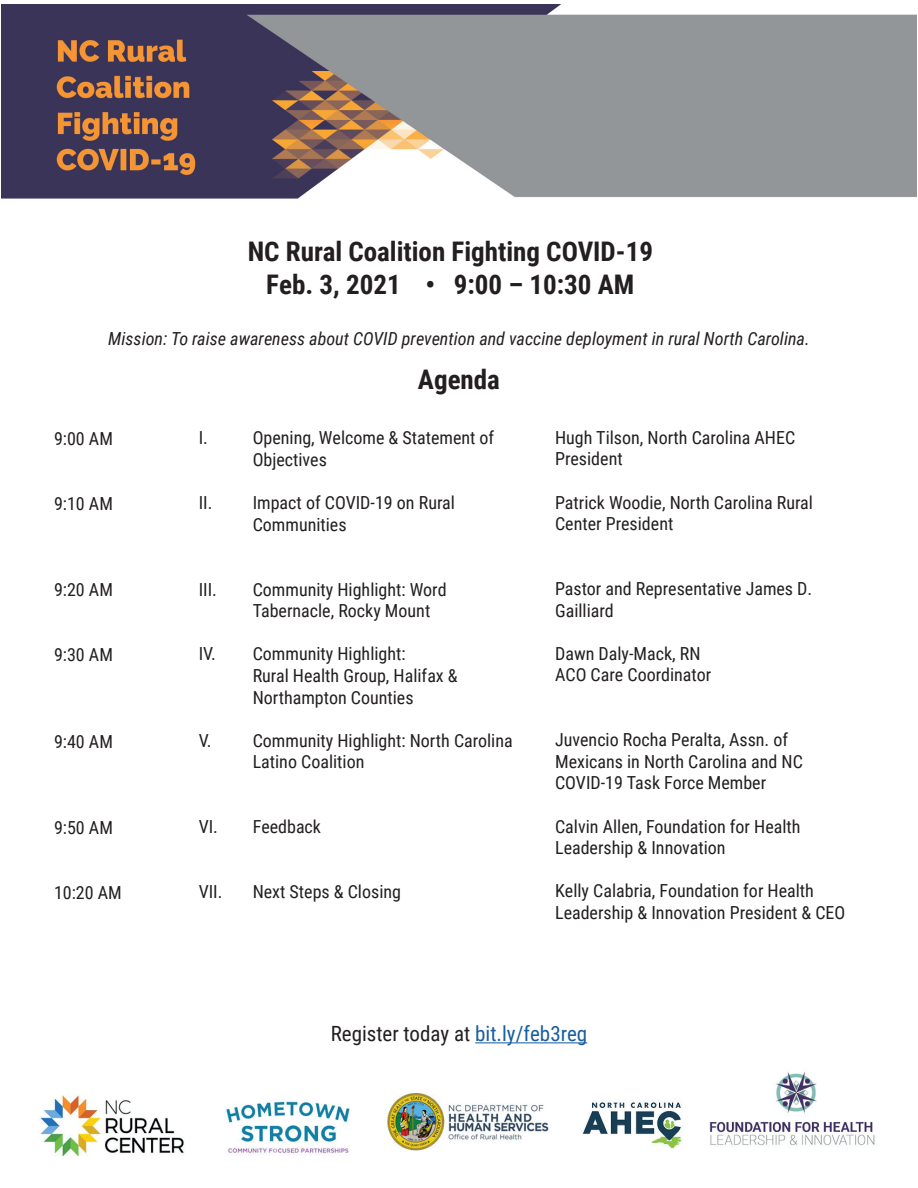
<style>
.page{position:relative;width:918px;height:1188px;background:#fff}
.page>*{position:absolute;margin:0;border:0;box-sizing:border-box;transform-origin:0 0}
.t1{font:700 27px "Roboto Condensed";color:#231f20}
.t2{font:21px "Roboto Condensed";color:#231f20}
.t3{font:18px/21.6px "Roboto Condensed";color:#231f20}
.t4{font:italic 18px "Roboto Condensed";color:#231f20}
.s1{color:#175d9e}
</style>
<div class="page">
<img style="left:1px;top:5px;width:916px;height:194px">
<img style="left:40px;top:1071px;width:835px;height:85px">
<hr style="left:475px;top:1042px;width:112px;height:1px;background:#175d9e">
<p class="t1" style="left:248px;top:233px;width:407px">NC Rural Coalition Fighting COVID-19</p>
<p class="t1" style="left:266px;top:265px;width:369px">Feb. 3, 2021 • 9:00 – 10:30 AM</p>
<p class="t4" style="left:108px;top:326px;width:703px">Mission: To raise awareness about COVID prevention and vaccine deployment in rural North Carolina.</p>
<p class="t1" style="left:418px;top:361px;width:84px">Agenda</p>
<p class="t3" style="left:54px;top:427px;width:60px">9:00 AM</p>
<p class="t3" style="left:54px;top:492px;width:60px">9:10 AM</p>
<p class="t3" style="left:199px;top:427px;width:11px">I.</p>
<p class="t3" style="left:253px;top:427px;width:243px">Opening, Welcome &amp; Statement of<br>Objectives</p>
<p class="t3" style="left:253px;top:491px;width:204px;text-indent:-54px">II. Impact of COVID-19 on Rural<br>Communities</p>
<p class="t3" style="left:555px;top:426px;width:242px">Hugh Tilson, North Carolina AHEC<br>President</p>
<p class="t3" style="left:555px;top:491px;width:259px">Patrick Woodie, North Carolina Rural<br>Center President</p>
<p class="t3" style="left:54px;top:579px;width:60px">9:20 AM</p>
<p class="t3" style="left:54px;top:643px;width:60px">9:30 AM</p>
<p class="t3" style="left:54px;top:730px;width:60px">9:40 AM</p>
<p class="t3" style="left:54px;top:816px;width:60px">9:50 AM</p>
<p class="t3" style="left:54px;top:881px;width:69px">10:20 AM</p>
<p class="t3" style="left:199px;top:578px;width:20px">III.</p>
<p class="t3" style="left:253px;top:578px;width:195px">Community Highlight: Word<br>Tabernacle, Rocky Mount</p>
<p class="t3" style="left:253px;top:643px;width:207px;text-indent:-54px">IV. Community Highlight:<br>Rural Health Group, Halifax &amp;<br>Northampton Counties</p>
<p class="t3" style="left:253px;top:729px;width:262px;text-indent:-54px">V. Community Highlight: North Carolina<br>Latino Coalition</p>
<p class="t3" style="left:199px;top:815px;width:124px">VI. Feedback</p>
<p class="t3" style="left:199px;top:880px;width:25px">VII.</p>
<p class="t3" style="left:253px;top:880px;width:150px">Next Steps &amp; Closing</p>
<p class="t3" style="left:555px;top:577px;width:259px">Pastor and Representative James D.<br>Gailliard</p>
<p class="t3" style="left:555px;top:642px;width:158px">Dawn Daly-Mack, RN<br>ACO Care Coordinator</p>
<p class="t3" style="left:555px;top:728px;width:249px">Juvencio Rocha Peralta, Assn. of<br>Mexicans in North Carolina and NC<br>COVID-19 Task Force Member</p>
<p class="t3" style="left:555px;top:815px;width:247px">Calvin Allen, Foundation for Health<br>Leadership &amp; Innovation</p>
<p class="t3" style="left:555px;top:879px;width:292px">Kelly Calabria, Foundation for Health<br>Leadership &amp; Innovation President &amp; CEO</p>
<p class="t2" style="left:331px;top:1019px;width:258px">Register today at <span class="s1">bit.ly/feb3reg</span></p>
</div>
